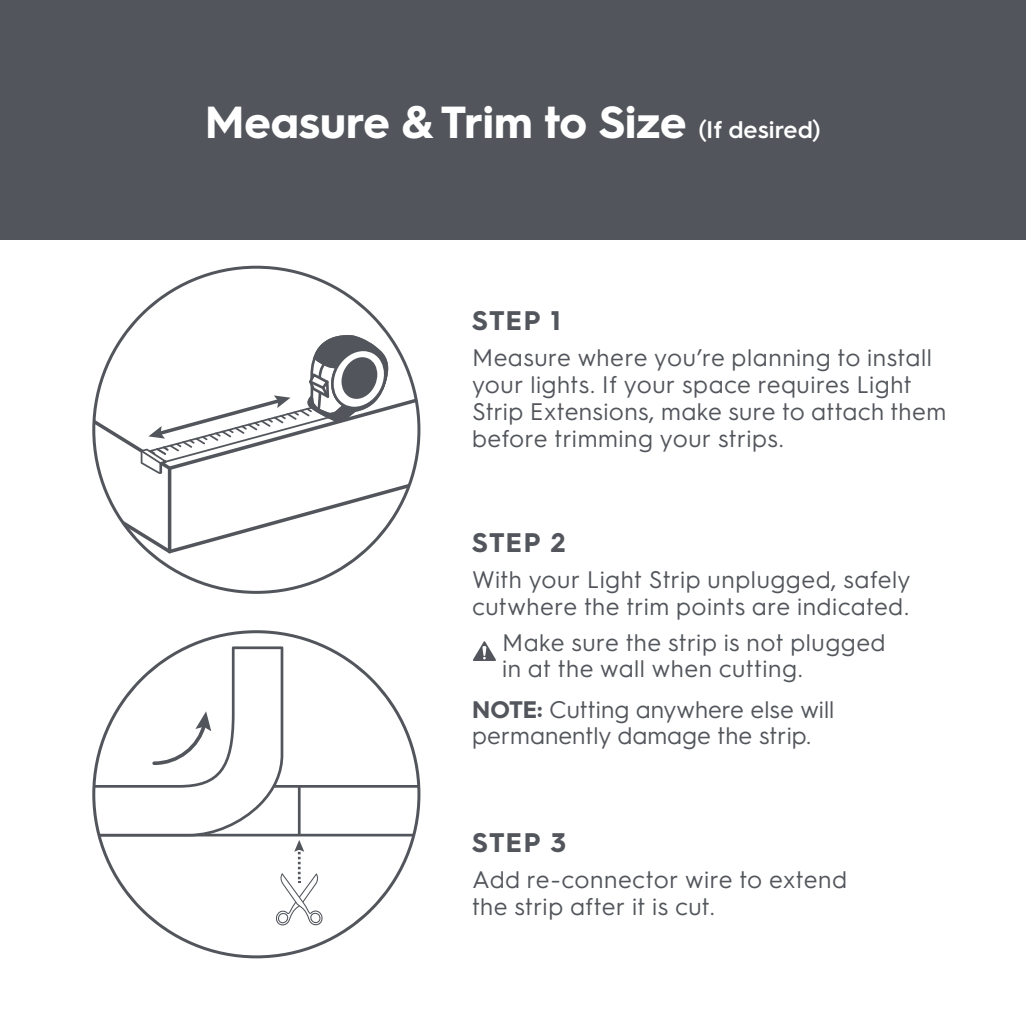
<style>
.page{position:relative;width:1026px;height:1026px;background:#fff}
.page>*{position:absolute;margin:0;border:0;box-sizing:border-box;transform-origin:0 0}
.t1{font:700 45px "Hurme Geometric Sans 3";color:#fff}
.t2{font:700 27px "Hurme Geometric Sans 3";letter-spacing:.065em;color:#52555b}
.t3{font:24px/27px "Hurme Geometric Sans 3";letter-spacing:.015em;color:#52555b}
.s1{font-weight:600;font-size:24px}
.s2{font-weight:700}
</style>
<div class="page">
<div style="left:0;top:0;width:1026px;height:239px;background:#52555b"></div>
<svg style="left:473px;top:641px;width:23px;height:20px"></svg>
<svg style="left:92px;top:266px;width:328px;height:328px"></svg>
<svg style="left:92px;top:630px;width:328px;height:328px"></svg>
<h1 class="t1" style="left:205px;top:91px;width:617px">Measure &amp; Trim to Size <span class="s1">(If desired)</span></h1>
<p class="t2" style="left:472px;top:302px;width:90px">STEP 1</p>
<p class="t3" style="left:472px;top:342px;width:476px">Measure where you’re planning to install your lights. If your space requires Light Strip Extensions, make sure to attach them before trimming your strips.</p>
<p class="t2" style="left:472px;top:524px;width:95px">STEP 2</p>
<p class="t3" style="left:472px;top:565px;width:440px">With your Light Strip unplugged, safely cutwhere the trim points are indicated.</p>
<p class="t3" style="left:502px;top:627px;width:385px">Make sure the strip is not plugged in at the wall when cutting.</p>
<p class="t3" style="left:472px;top:696px;width:364px;line-height:25.5px"><span class="s2">NOTE:</span> Cutting anywhere else will permanently damage the strip.</p>
<p class="t2" style="left:472px;top:824px;width:96px">STEP 3</p>
<p class="t3" style="left:472px;top:864px;width:377px">Add re-connector wire to extend the strip after it is cut.</p>
</div>
